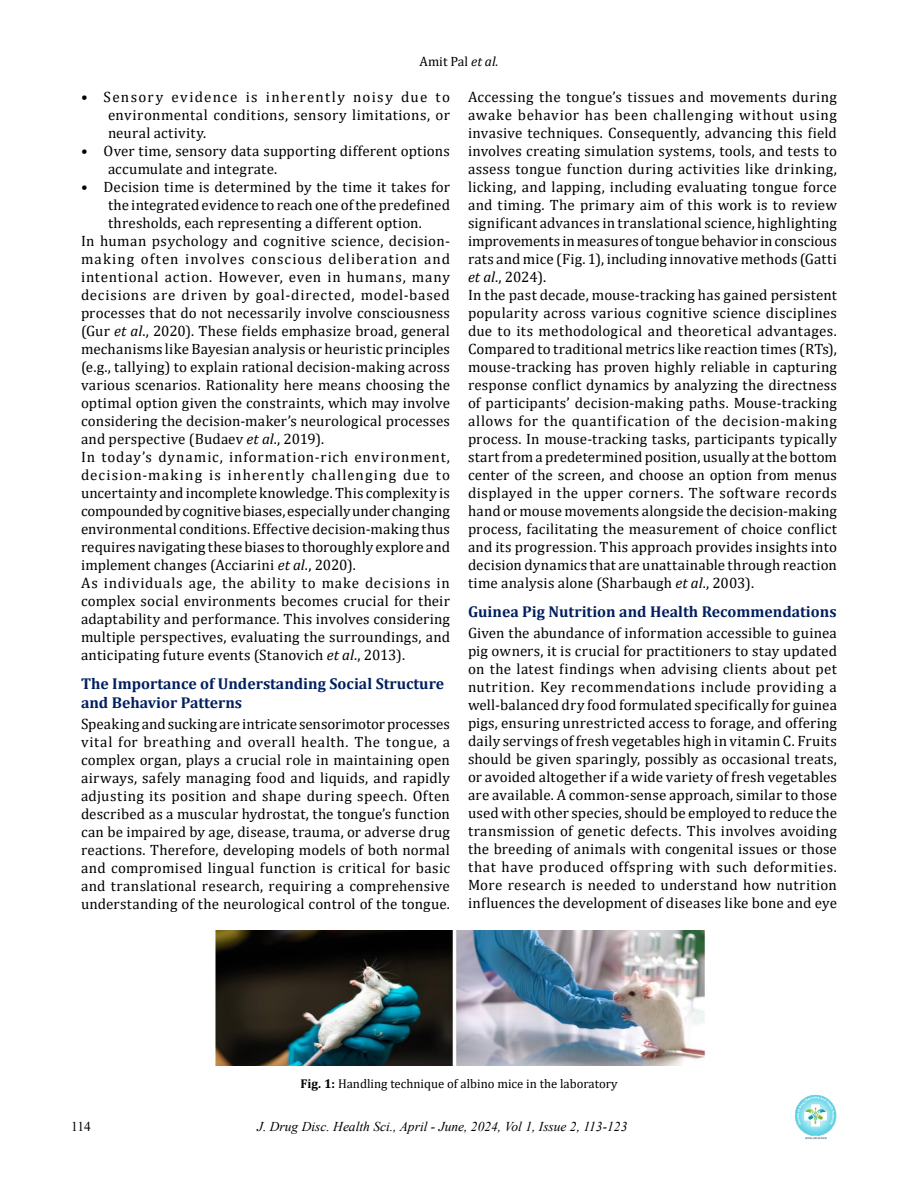
<style>
.page{position:relative;width:918px;height:1188px;background:#fff}
.page>*{position:absolute;margin:0;border:0;box-sizing:border-box;transform-origin:0 0}
.B{font:700 15.75px/18.9px "Cambria";color:#001f5f}
.text{font:15px/18px "Cambria";letter-spacing:.015em;color:#000;text-align:justify}
.Body_flush{font:15px/18px "Cambria";letter-spacing:.005em;color:#000;text-align:justify}
.t1{font:italic 13.5px "Times New Roman";color:#000}
.t2{font:13.5px "Cambria";color:#000}
.t3{font:13.5px "Times New Roman";color:#000}
.fig{font:12.75px "Cambria";color:#000}
.s1{font-style:italic}
.s2{font-weight:700}
</style>
<div class="page">
<img style="left:795px;top:1095px;width:42px;height:45px">
<img style="left:215px;top:931px;width:490px;height:134px">
<p class="t2" style="left:420px;top:54px;width:80px">Amit Pal <span class="s1">et al.</span></p>
<p class="text" style="left:108px;top:87px;width:344px;text-indent:-27px">• Sensory evidence is inherently noisy due to environmental conditions, sensory limitations, or neural activity.</p>
<p class="text" style="left:108px;top:141px;width:344px;text-indent:-27px">• Over time, sensory data supporting different options accumulate and integrate.</p>
<p class="text" style="left:108px;top:177px;width:344px;text-indent:-27px">• Decision time is determined by the time it takes for the integrated evidence to reach one of the predefined thresholds, each representing a different option.</p>
<p class="Body_flush" style="left:81px;top:231px;width:371px">In human psychology and cognitive science, decision&shy;making often involves conscious deliberation and intentional action. However, even in humans, many decisions are driven by goal-directed, model-based processes that do not necessarily involve consciousness (Gur <span class="s1">et al</span>., 2020). These fields emphasize broad, general mechanisms like Bayesian analysis or heuristic principles (e.g., tallying) to explain rational decision-making across various scenarios. Rationality here means choosing the optimal option given the constraints, which may involve considering the decision-maker’s neurological processes and perspective (Budaev <span class="s1">et al</span>., 2019).</p>
<p class="Body_flush" style="left:81px;top:447px;width:371px">In today’s dynamic, information-rich environment, decision-making is inherently challenging due to uncertainty and incomplete knowledge. This complexity is compounded by cognitive biases, especially under changing environmental conditions. Effective decision-making thus requires navigating these biases to thoroughly explore and implement changes (Acciarini <span class="s1">et al</span>., 2020).</p>
<p class="Body_flush" style="left:81px;top:573px;width:371px">As individuals age, the ability to make decisions in complex social environments becomes crucial for their adaptability and performance. This involves considering multiple perspectives, evaluating the surroundings, and anticipating future events (Stanovich <span class="s1">et al</span>., 2013).</p>
<p class="B" style="left:81px;top:674px;width:365px">The Importance of Understanding Social Structure and Behavior Patterns</p>
<p class="text" style="left:81px;top:715px;width:371px">Speaking and sucking are intricate sensorimotor processes vital for breathing and overall health. The tongue, a complex organ, plays a crucial role in maintaining open airways, safely managing food and liquids, and rapidly adjusting its position and shape during speech. Often described as a muscular hydrostat, the tongue’s function can be impaired by age, disease, trauma, or adverse drug reactions. Therefore, developing models of both normal and compromised lingual function is critical for basic and translational research, requiring a comprehensive understanding of the neurological control of the tongue.</p>
<p class="text" style="left:468px;top:87px;width:371px">Accessing the tongue’s tissues and movements during awake behavior has been challenging without using invasive techniques. Consequently, advancing this field involves creating simulation systems, tools, and tests to assess tongue function during activities like drinking, licking, and lapping, including evaluating tongue force and timing. The primary aim of this work is to review significant advances in translational science, highlighting improvements in measures of tongue behavior in conscious rats and mice (Fig. 1), including innovative methods (Gatti <span class="s1">et al</span>., 2024).</p>
<p class="text" style="left:468px;top:285px;width:371px">In the past decade, mouse-tracking has gained persistent popularity across various cognitive science disciplines due to its methodological and theoretical advantages.<br>Compared to traditional metrics like reaction times (RTs), mouse-tracking has proven highly reliable in capturing response conflict dynamics by analyzing the directness of participants’ decision-making paths. Mouse-tracking allows for the quantification of the decision-making process. In mouse-tracking tasks, participants typically start from a predetermined position, usually at the bottom center of the screen, and choose an option from menus displayed in the upper corners. The software records hand or mouse movements alongside the decision-making process, facilitating the measurement of choice conflict and its progression. This approach provides insights into decision dynamics that are unattainable through reaction time analysis alone (Sharbaugh <span class="s1">et al</span>., 2003).</p>
<p class="B" style="left:468px;top:602px;width:370px">Guinea Pig Nutrition and Health Recommendations</p>
<p class="Body_flush" style="left:468px;top:624px;width:371px">Given the abundance of information accessible to guinea pig owners, it is crucial for practitioners to stay updated on the latest findings when advising clients about pet nutrition. Key recommendations include providing a well-balanced dry food formulated specifically for guinea pigs, ensuring unrestricted access to forage, and offering daily servings of fresh vegetables high in vitamin C. Fruits should be given sparingly, possibly as occasional treats, or avoided altogether if a wide variety of fresh vegetables are available. A common-sense approach, similar to those used with other species, should be employed to reduce the transmission of genetic defects. This involves avoiding the breeding of animals with congenital issues or those that have produced offspring with such deformities.<br>More research is needed to understand how nutrition influences the development of diseases like bone and eye</p>
<p class="fig" style="left:300px;top:1076px;width:319px"><span class="s2">Fig. 1:</span> Handling technique of albino mice in the laboratory</p>
<p class="t3" style="left:71px;top:1117px;width:21px">114</p>
<p class="t1" style="left:257px;top:1117px;width:372px">J. Drug Disc. Health Sci., April - June, 2024, Vol 1, Issue 2, 113-123</p>
</div>
